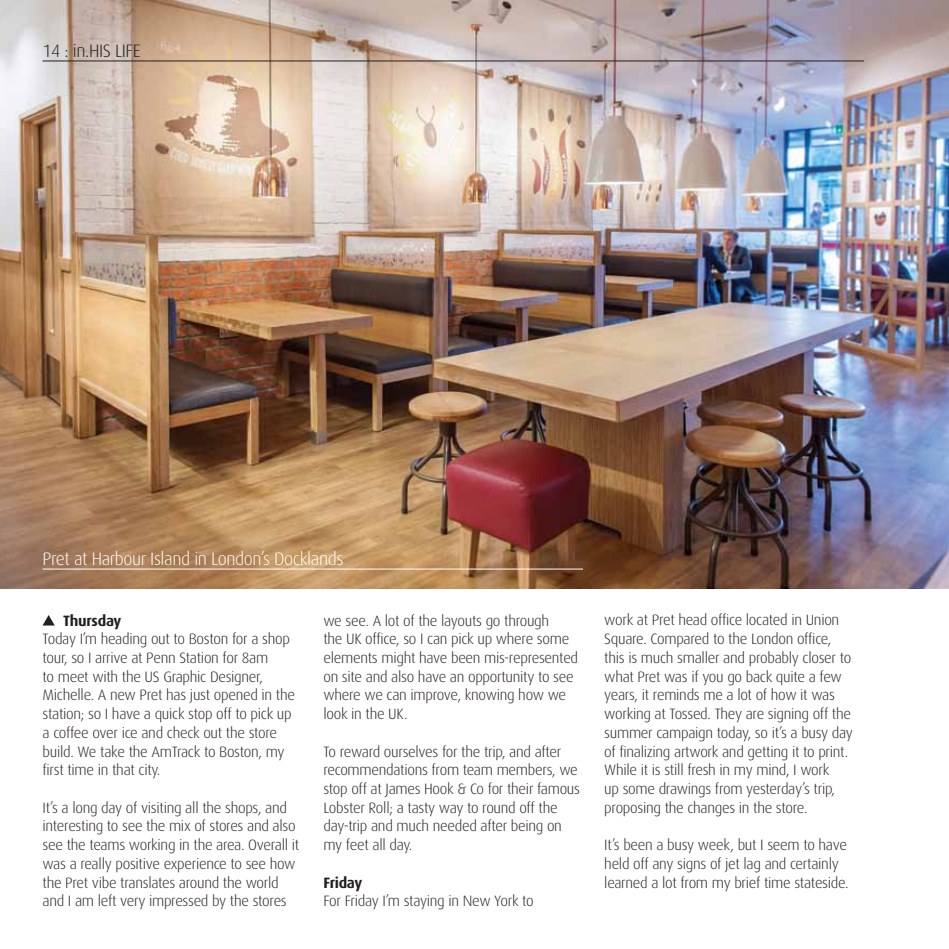
<style>
.page{position:relative;width:949px;height:949px;background:#fff}
.page>*{position:absolute;margin:0;border:0;box-sizing:border-box;transform-origin:0 0}
.t1{font:300 18px "Dax";letter-spacing:-.025em;color:#fff}
.t2{font:300 18px "Dax";letter-spacing:-.025em;color:#231f20}
.t3{font:300 15px/18.8px "Dax";letter-spacing:-.02em;color:#231f20}
.t4{font:700 15px "Dax";letter-spacing:-.02em;color:#231f20}
</style>
<div class="page">
<img style="left:0;top:0;width:948px;height:588px">
<hr style="left:43px;top:61px;width:820px;height:1px;background:#231f20">
<svg style="left:43px;top:615px;width:12px;height:10px"></svg>
<hr style="left:43px;top:568px;width:540px;height:1px;background:#fff">
<p class="t2" style="left:43px;top:40px;width:99px">14 : in.His Life</p>
<p class="t1" style="left:43px;top:548px;width:302px">Pret at Harbour Island in London’s Docklands</p>
<p class="t4" style="left:63px;top:611px;width:60px">Thursday</p>
<p class="t3" style="left:43px;top:629px;width:254px">Today I’m heading out to Boston for a shop tour, so I arrive at Penn Station for 8am<br>to meet with the US Graphic Designer, Michelle. A new Pret has just opened in the station; so I have a quick stop off to pick up a coffee over ice and check out the store build. We take the AmTrack to Boston, my first time in that city.</p>
<p class="t3" style="left:43px;top:798px;width:258px">It’s a long day of visiting all the shops, and interesting to see the mix of stores and also see the teams working in the area. Overall it was a really positive experience to see how the Pret vibe translates around the world and I am left very impressed by the stores</p>
<p class="t3" style="left:323px;top:611px;width:256px">we see. A lot of the layouts go through<br>the UK office, so I can pick up where some elements might have been mis-represented on site and also have an opportunity to see where we can improve, knowing how we look in the UK.</p>
<p class="t3" style="left:323px;top:742px;width:258px">To reward ourselves for the trip, and after recommendations from team members, we stop off at James Hook &amp; Co for their famous Lobster Roll; a tasty way to round off the day-trip and much needed after being on my feet all day.</p>
<p class="t4" style="left:323px;top:873px;width:40px">Friday</p>
<p class="t3" style="left:323px;top:891px;width:212px">For Friday I’m staying in New York to</p>
<p class="t3" style="left:604px;top:611px;width:250px">work at Pret head office located in Union Square. Compared to the London office, this is much smaller and probably closer to what Pret was if you go back quite a few years, it reminds me a lot of how it was working at Tossed. They are signing off the summer campaign today, so it’s a busy day of finalizing artwork and getting it to print.<br>While it is still fresh in my mind, I work<br>up some drawings from yesterday’s trip, proposing the changes in the store.</p>
<p class="t3" style="left:604px;top:835px;width:246px">It’s been a busy week, but I seem to have held off any signs of jet lag and certainly learned a lot from my brief time stateside.</p>
</div>
